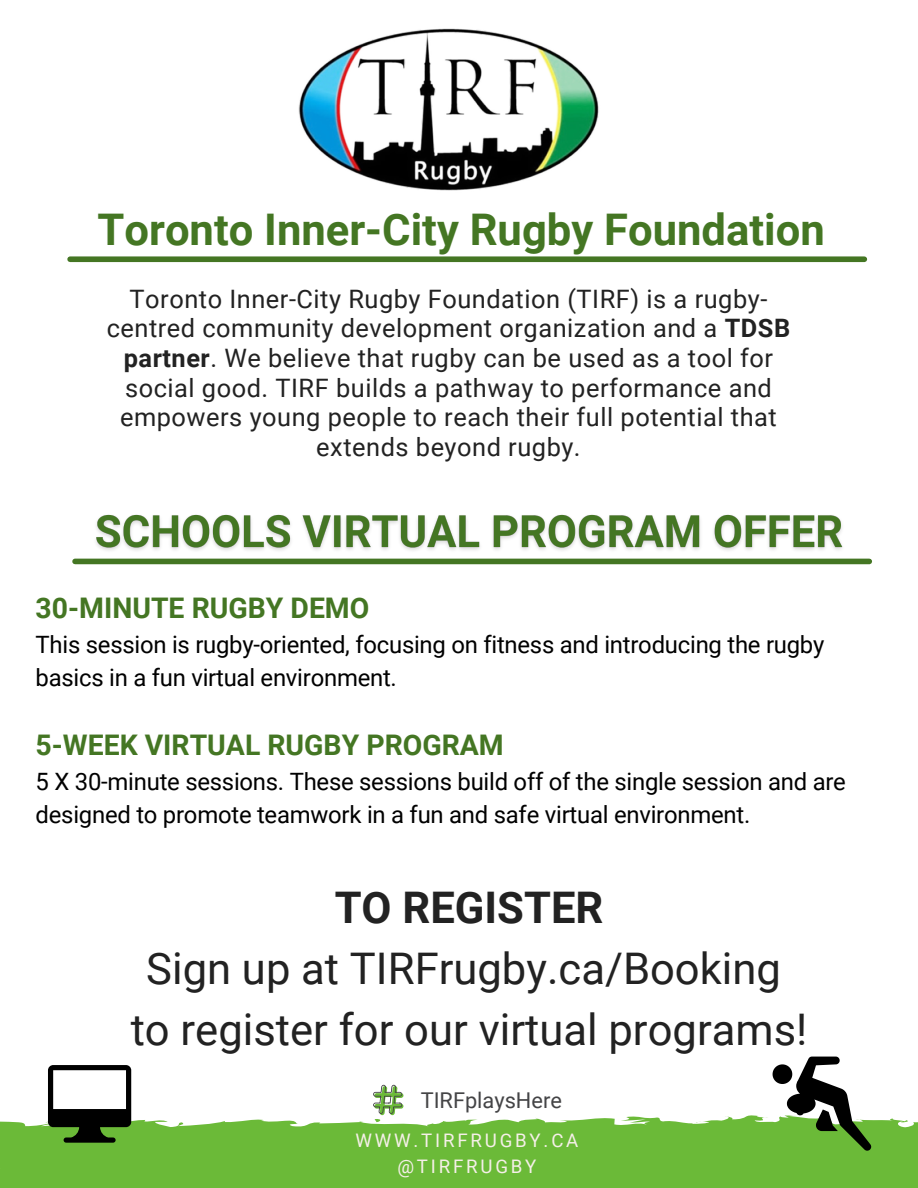
<style>
.page{position:relative;width:918px;height:1188px;background:#fff}
.page>*{position:absolute;margin:0;border:0;box-sizing:border-box;transform-origin:0 0}
.t1{font:43.65px "Roboto";color:#222}
.t2{font:700 43.65px "Roboto";color:#447623}
.t3{font:700 43.65px "Roboto";color:#222}
.t4{font:700 28.35px "Roboto";color:#447623}
.t5{font:25.35px/29.7px "Roboto";letter-spacing:.02em;color:#222;text-align:center}
.t6{font:23.85px/32.7px "Roboto";letter-spacing:-.01em;color:#000}
.t7{font:21.75px "Roboto";color:#444446}
.t8{font:18.6px "Roboto";letter-spacing:.15em;color:#f5efe8}
.s1{font-weight:700}
</style>
<div class="page">
<svg style="left:0;top:1113px;width:918px;height:75px;background:#7ac14c"></svg>
<svg style="left:373px;top:1085px;width:30px;height:30px"></svg>
<svg style="left:773px;top:1057px;width:98px;height:94px"></svg>
<svg style="left:48px;top:1065px;width:83px;height:78px"></svg>
<img style="left:298px;top:28px;width:301px;height:163px">
<img style="left:88px;top:514px;width:762px;height:51px">
<div style="left:75px;top:559px;width:794px;height:5px;background:#447623"></div>
<div style="left:70px;top:256px;width:794px;height:6px;background:#447623"></div>
<p class="t2" style="left:97px;top:204px;width:729px">Toronto Inner-City Rugby Foundation</p>
<p class="t5" style="left:107px;top:284px;width:685px">Toronto Inner-City Rugby Foundation (TIRF) is a rugby&shy;centred community development organization and a <span class="s1">TDSB partner</span>. We believe that rugby can be used as a tool for social good. TIRF builds a pathway to performance and empowers young people to reach their full potential that extends beyond rugby.</p>
<p class="t4" style="left:36px;top:592px;width:335px">30-MINUTE RUGBY DEMO</p>
<p class="t6" style="left:36px;top:628px;width:790px">This session is rugby-oriented, focusing on fitness and introducing the rugby basics in a fun virtual environment.</p>
<p class="t4" style="left:36px;top:729px;width:470px">5-WEEK VIRTUAL RUGBY PROGRAM</p>
<p class="t6" style="left:36px;top:766px;width:812px">5 X 30-minute sessions. These sessions build off of the single session and are designed to promote teamwork in a fun and safe virtual environment.</p>
<p class="t3" style="left:335px;top:883px;width:270px">TO REGISTER</p>
<p class="t1" style="left:146px;top:944px;width:636px">Sign up at TIRFrugby.ca/Booking</p>
<p class="t1" style="left:131px;top:1005px;width:678px">to register for our virtual programs!</p>
<p class="t7" style="left:421px;top:1088px;width:143px">TIRFplaysHere</p>
<p class="t8" style="left:355px;top:1130px;width:225px">WWW.TIRFRUGBY.CA</p>
<p class="t8" style="left:397px;top:1156px;width:141px">@TIRFRUGBY</p>
</div>
